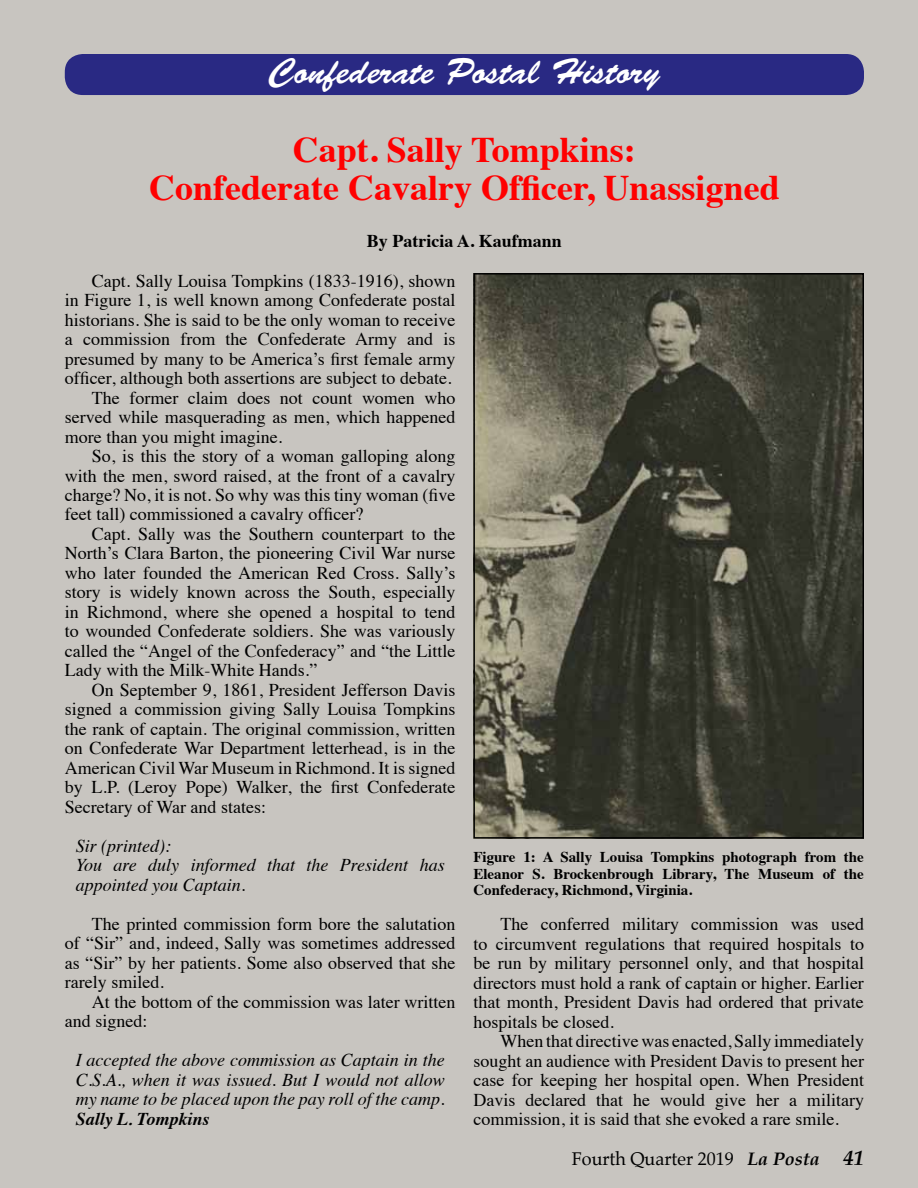
<style>
.page{position:relative;width:918px;height:1188px;background:#c8c5c0}
.page>*{position:absolute;margin:0;border:0;box-sizing:border-box;transform-origin:0 0}
.t1{font:700 36px/37.5px "Times";color:#f00;text-align:center}
.t2{font:36px "Brush Script Std";color:#fff}
.t3{font:18px/19.5px "Times";color:#000;text-align:justify}
.t4{font:italic 18px/19.5px "Times";color:#000}
.t5{font:18px "Palatino";color:#000}
.t6{font:700 18px "Times";color:#000}
.t7{font:italic 700 18px "Times";color:#000}
.t8{font:700 15px/16.5px "Times";color:#000;text-align:justify}
.s1{font-weight:700;font-style:italic}
.s2{font-weight:700;font-style:italic;font-size:21px}
</style>
<div class="page">
<div style="left:65px;top:54px;width:799px;height:41px;background:#292983;border-radius:18px"></div>
<img style="left:476px;top:276px;width:385px;height:560px">
<div style="left:473px;top:273px;width:391px;height:566px;border:2px solid #000"></div>
<h1 class="t2" style="left:269px;top:52px;width:392px">Confederate Postal History</h1>
<h1 class="t1" style="left:149px;top:127px;width:632px">Capt. Sally Tompkins:<br>Confederate Cavalry Officer, Unassigned</h1>
<p class="t6" style="left:367px;top:223px;width:196px">By Patricia A. Kaufmann</p>
<p class="t3" style="left:92px;top:269px;width:365px">Capt. Sally Louisa Tompkins (1833-1916), shown</p>
<p class="t3" style="left:65px;top:289px;width:392px">in Figure 1, is well known among Confederate postal</p>
<p class="t3" style="left:65px;top:308px;width:392px">historians. She is said to be the only woman to receive</p>
<p class="t3" style="left:65px;top:328px;width:392px">a commission from the Confederate Army and is</p>
<p class="t3" style="left:65px;top:347px;width:392px">presumed by many to be America’s first female army</p>
<p class="t3" style="left:65px;top:367px;width:388px">officer, although both assertions are subject to debate.</p>
<p class="t3" style="left:92px;top:386px;width:365px">The former claim does not count women who</p>
<p class="t3" style="left:65px;top:406px;width:392px">served while masquerading as men, which happened</p>
<p class="t3" style="left:65px;top:425px;width:219px">more than you might imagine.</p>
<p class="t3" style="left:92px;top:445px;width:365px">So, is this the story of a woman galloping along</p>
<p class="t3" style="left:65px;top:464px;width:392px">with the men, sword raised, at the front of a cavalry</p>
<p class="t3" style="left:65px;top:484px;width:392px">charge? No, it is not. So why was this tiny woman (five</p>
<p class="t3" style="left:65px;top:503px;width:300px">feet tall) commissioned a cavalry officer?</p>
<p class="t3" style="left:92px;top:523px;width:365px">Capt. Sally was the Southern counterpart to the</p>
<p class="t3" style="left:65px;top:542px;width:392px">North’s Clara Barton, the pioneering Civil War nurse</p>
<p class="t3" style="left:65px;top:562px;width:392px">who later founded the American Red Cross. Sally’s</p>
<p class="t3" style="left:65px;top:581px;width:392px">story is widely known across the South, especially</p>
<p class="t3" style="left:65px;top:601px;width:392px">in Richmond, where she opened a hospital to tend</p>
<p class="t3" style="left:65px;top:620px;width:392px">to wounded Confederate soldiers. She was variously</p>
<p class="t3" style="left:65px;top:640px;width:392px">called the “Angel of the Confederacy” and “the Little</p>
<p class="t3" style="left:65px;top:659px;width:254px">Lady with the Milk-White Hands.”</p>
<p class="t3" style="left:92px;top:679px;width:365px">On September 9, 1861, President Jefferson Davis</p>
<p class="t3" style="left:65px;top:698px;width:392px">signed a commission giving Sally Louisa Tompkins</p>
<p class="t3" style="left:65px;top:718px;width:392px">the rank of captain. The original commission, written</p>
<p class="t3" style="left:65px;top:737px;width:392px">on Confederate War Department letterhead, is in the</p>
<p class="t3" style="left:65px;top:757px;width:392px">American Civil War Museum in Richmond. It is signed</p>
<p class="t3" style="left:65px;top:776px;width:392px">by L.P. (Leroy Pope) Walker, the first Confederate</p>
<p class="t3" style="left:65px;top:796px;width:203px">Secretary of War and states:</p>
<p class="t4" style="left:76px;top:835px;width:371px">Sir (printed):<br>You are duly informed that the President has appointed you Captain.</p>
<p class="t3" style="left:65px;top:913px;width:392px;text-indent:27px">The printed commission form bore the salutation of “Sir” and, indeed, Sally was sometimes addressed as “Sir” by her patients. Some also observed that she rarely smiled.</p>
<p class="t3" style="left:65px;top:991px;width:392px;text-indent:27px">At the bottom of the commission was later written and signed:</p>
<p class="t4" style="left:76px;top:1049px;width:370px;text-align:justify">I accepted the above commission as Captain in the C.S.A., when it was issued. But I would not allow my name to be placed upon the pay roll of the camp.</p>
<p class="t7" style="left:76px;top:1102px;width:135px">Sally L. Tompkins</p>
<p class="t8" style="left:473px;top:847px;width:392px">Figure 1: A Sally Louisa Tompkins photograph from the Eleanor S. Brockenbrough Library, The Museum of the Confederacy, Richmond, Virginia.</p>
<p class="t3" style="left:473px;top:913px;width:392px;text-indent:27px">The conferred military commission was used to circumvent regulations that required hospitals to be run by military personnel only, and that hospital directors must hold a rank of captain or higher. Earlier that month, President Davis had ordered that private hospitals be closed.</p>
<p class="t3" style="left:473px;top:1030px;width:392px;text-indent:27px">When that directive was enacted, Sally immediately sought an audience with President Davis to present her case for keeping her hospital open. When President Davis declared that he would give her a military commission, it is said that she evoked a rare smile.</p>
<p class="t5" style="left:572px;top:1144px;width:294px">Fourth Quarter 2019 <span class="s1">La Posta</span> <span class="s2">41</span></p>
<p class="t5" style="left:575px;top:1144px;width:294px">Fourth Quarter 2019 <span class="s1">La Posta</span> <span class="s2">41</span></p>
</div>
